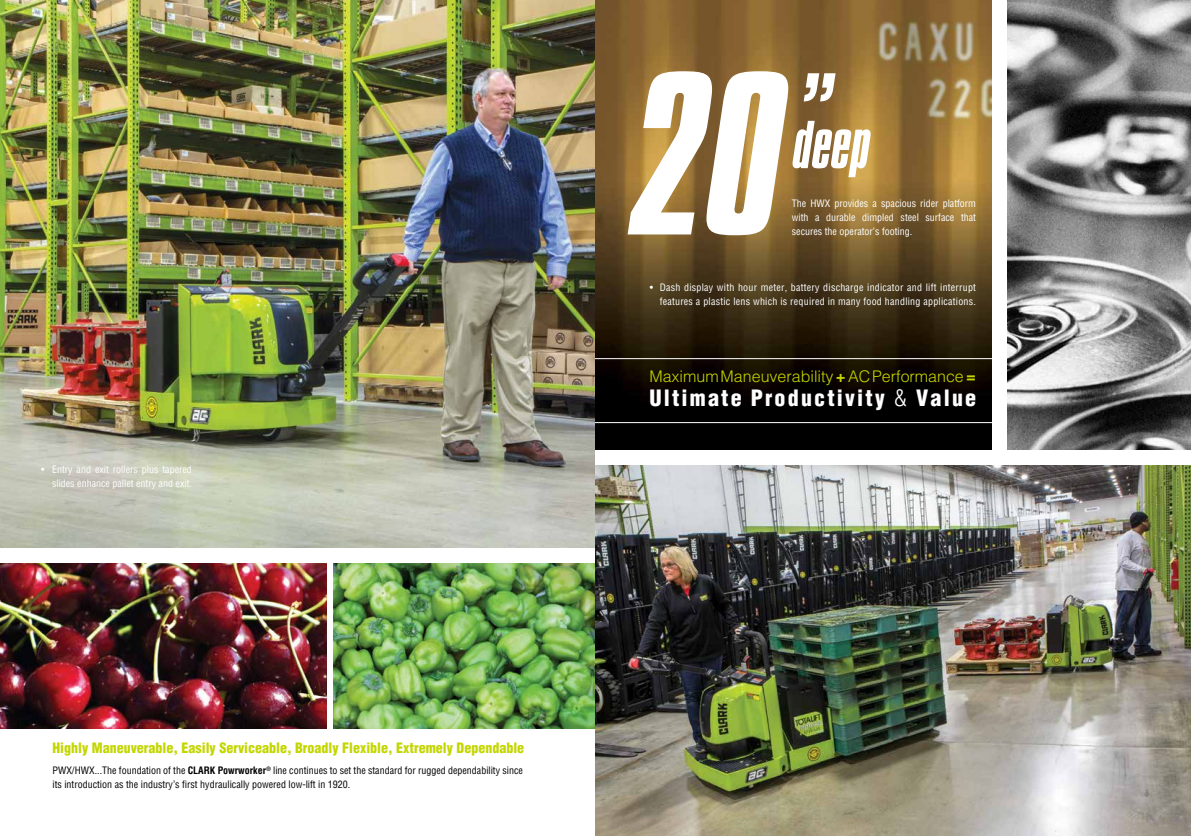
<style>
.page{position:relative;width:1191px;height:836px;background:#fff}
.page>*{position:absolute;margin:0;border:0;box-sizing:border-box;transform-origin:0 0}
.t1{font:italic 200px "Compacta BT";color:#fff}
.t2{font:italic 100px "Compacta BT";color:#fff}
.t3{font:italic 58.3px "Compacta BT";color:#fff}
.t4{font:900 condensed 22px "Helvetica";letter-spacing:.1em;color:#fff}
.t5{font:300 16px "Helvetica";color:#c4d600}
.t6{font:900 condensed 14px "Helvetica";color:#c4d600}
.t7{font:condensed 10px/14px "Helvetica";letter-spacing:.025em;color:#fff;text-align:justify}
.t8{font:condensed 10px/14px "Helvetica";color:#000}
.t9{font:condensed 10px/14px "Helvetica";color:#fff;text-align:right}
.s1{font-weight:700}
.s2{font-weight:900}
.s3{font-weight:300}
</style>
<div class="page">
<img style="left:0;top:0;width:595px;height:548px">
<img style="left:0;top:563px;width:595px;height:166px">
<div style="left:327px;top:556px;width:6px;height:174px;background:#fff"></div>
<img style="left:595px;top:0;width:397px;height:450px">
<svg style="left:587px;top:358px;width:405px;height:65px;background:#110d09"></svg>
<img style="left:1007px;top:0;width:184px;height:450px">
<img style="left:595px;top:465px;width:596px;height:371px">
<p class="t9" style="left:41px;top:462px;width:152px">• Entry and exit rollers plus tapered slides enhance pallet entry and exit.</p>
<h3 class="t6" style="left:52px;top:739px;width:473px">Highly Maneuverable, Easily Serviceable, Broadly Flexible, Extremely Dependable</h3>
<p class="t8" style="left:52px;top:764px;width:472px">PWX/HWX...The foundation of the <span class="s1">CLARK Powrworker</span><sup>®</sup> line continues to set the standard for rugged dependability since its introduction as the industry’s first hydraulically powered low-lift in 1920.</p>
<h1 class="t1" style="left:633px;top:38px;width:154px">20</h1>
<h2 class="t2" style="left:841px;top:118px;width:37px;rotate:-180deg">“</h2>
<h3 class="t3" style="left:793px;top:111px;width:79px">deep</h3>
<p class="t7" style="left:792px;top:196px;width:186px">The HWX provides a spacious rider platform with a durable dimpled steel surface that secures the operator’s footing.</p>
<p class="t7" style="left:650px;top:280px;width:328px;text-align:right">• Dash display with hour meter, battery discharge indicator and lift interrupt features a plastic lens which is required in many food handling applications.</p>
<h3 class="t5" style="left:649px;top:366px;width:328px">Maximum Maneuverability <span class="s2">+</span> AC Performance <span class="s2">=</span></h3>
<h3 class="t4" style="left:649px;top:384px;width:328px">Ultimate Productivity <span class="s3">&amp;</span> Value</h3>
</div>
